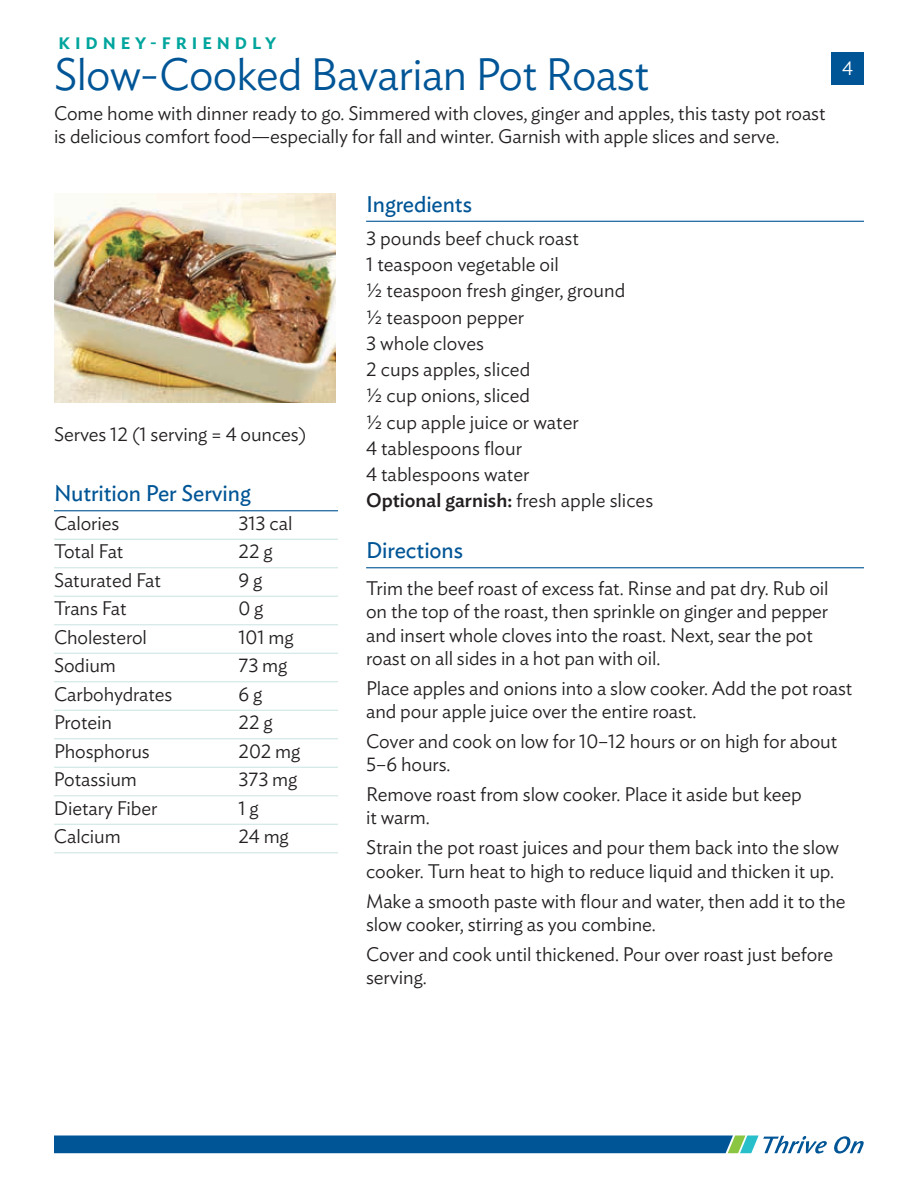
<style>
.page{position:relative;width:918px;height:1188px;background:#fff}
.page>*{position:absolute;margin:0;border:0;box-sizing:border-box;transform-origin:0 0}
.t1{font:300 45px "Ideal Sans";letter-spacing:-.015em;color:#005596}
.t2{font:22.5px "Ideal Sans";letter-spacing:-.005em;color:#005596}
.t3{font:300 19.5px/23.2px "Ideal Sans";letter-spacing:-.005em;color:#231f20}
.t4{font:300 19.5px "Ideal Sans";color:#fff}
.t5{font:600 16.5px "Ideal Sans";letter-spacing:.3em;color:#00a59d}
.s1{font-weight:500}
</style>
<div class="page">
<svg style="left:834px;top:1136px;width:30px;height:18px"></svg>
<svg style="left:54px;top:1136px;width:773px;height:18px;background:#1e6aa1"></svg>
<div style="left:831px;top:52px;width:32px;height:33px;background:#005596"></div>
<hr style="left:366px;top:221px;width:498px;height:1px;background:#005596">
<hr style="left:54px;top:510px;width:284px;height:1px;background:#005596">
<hr style="left:54px;top:539px;width:284px;height:1px;background:#cfe7e5">
<hr style="left:54px;top:567px;width:284px;height:1px;background:#cfe7e5">
<hr style="left:54px;top:596px;width:284px;height:1px;background:#cfe7e5">
<hr style="left:54px;top:624px;width:284px;height:1px;background:#cfe7e5">
<hr style="left:54px;top:653px;width:284px;height:1px;background:#cfe7e5">
<hr style="left:54px;top:681px;width:284px;height:1px;background:#cfe7e5">
<hr style="left:54px;top:710px;width:284px;height:1px;background:#cfe7e5">
<hr style="left:54px;top:738px;width:284px;height:1px;background:#cfe7e5">
<hr style="left:54px;top:767px;width:284px;height:1px;background:#cfe7e5">
<hr style="left:54px;top:795px;width:284px;height:1px;background:#cfe7e5">
<hr style="left:54px;top:824px;width:284px;height:1px;background:#cfe7e5">
<hr style="left:54px;top:852px;width:284px;height:1px;background:#cfe7e5">
<hr style="left:366px;top:567px;width:498px;height:1px;background:#005596">
<img style="left:55px;top:194px;width:281px;height:208px">
<p class="t5" style="left:58px;top:30px;width:219px">KIDNEY-FRIENDLY</p>
<h1 class="t1" style="left:54px;top:40px;width:597px">Slow-Cooked Bavarian Pot Roast</h1>
<p class="t3" style="left:54px;top:100px;width:773px">Come home with dinner ready to go. Simmered with cloves, ginger and apples, this tasty pot roast is delicious comfort food—especially for fall and winter. Garnish with apple slices and serve.</p>
<p class="t4" style="left:842px;top:54px;width:12px">4</p>
<p class="t3" style="left:54px;top:421px;width:254px">Serves 12 (1 serving = 4 ounces)</p>
<p class="t2" style="left:54px;top:476px;width:198px">Nutrition Per Serving</p>
<p class="t3" style="left:54px;top:510px;width:67px">Calories</p>
<p class="t3" style="left:239px;top:510px;width:55px">313 cal</p>
<p class="t3" style="left:54px;top:538px;width:71px">Total Fat</p>
<p class="t3" style="left:239px;top:538px;width:36px">22 g</p>
<p class="t3" style="left:54px;top:567px;width:109px">Saturated Fat</p>
<p class="t3" style="left:239px;top:567px;width:25px">9 g</p>
<p class="t3" style="left:54px;top:595px;width:74px">Trans Fat</p>
<p class="t3" style="left:239px;top:595px;width:26px">0 g</p>
<p class="t3" style="left:54px;top:624px;width:94px">Cholesterol</p>
<p class="t3" style="left:239px;top:624px;width:57px">101 mg</p>
<p class="t3" style="left:54px;top:652px;width:63px">Sodium</p>
<p class="t3" style="left:239px;top:652px;width:50px">73 mg</p>
<p class="t3" style="left:54px;top:681px;width:120px">Carbohydrates</p>
<p class="t3" style="left:239px;top:681px;width:25px">6 g</p>
<p class="t3" style="left:54px;top:709px;width:60px">Protein</p>
<p class="t3" style="left:239px;top:709px;width:36px">22 g</p>
<p class="t3" style="left:54px;top:738px;width:97px">Phosphorus</p>
<p class="t3" style="left:239px;top:738px;width:63px">202 mg</p>
<p class="t3" style="left:54px;top:766px;width:84px">Potassium</p>
<p class="t3" style="left:239px;top:766px;width:60px">373 mg</p>
<p class="t3" style="left:54px;top:795px;width:105px">Dietary Fiber</p>
<p class="t3" style="left:239px;top:795px;width:22px">1 g</p>
<p class="t3" style="left:54px;top:823px;width:68px">Calcium</p>
<p class="t3" style="left:239px;top:823px;width:52px">24 mg</p>
<p class="t2" style="left:366px;top:187px;width:107px">Ingredients</p>
<p class="t3" style="left:366px;top:223px;width:289px;line-height:26.2px">3 pounds beef chuck roast<br>1 teaspoon vegetable oil<br>½ teaspoon fresh ginger, ground<br>½ teaspoon pepper<br>3 whole cloves<br>2 cups apples, sliced<br>½ cup onions, sliced<br>½ cup apple juice or water<br>4 tablespoons flour<br>4 tablespoons water<br><span class="s1">Optional garnish:</span> fresh apple slices</p>
<p class="t2" style="left:366px;top:533px;width:98px">Directions</p>
<p class="t3" style="left:366px;top:575px;width:464px">Trim the beef roast of excess fat. Rinse and pat dry. Rub oil on the top of the roast, then sprinkle on ginger and pepper and insert whole cloves into the roast. Next, sear the pot roast on all sides in a hot pan with oil.</p>
<p class="t3" style="left:366px;top:675px;width:488px">Place apples and onions into a slow cooker. Add the pot roast and pour apple juice over the entire roast.</p>
<p class="t3" style="left:366px;top:728px;width:473px">Cover and cook on low for 10–12 hours or on high for about<br>5–6 hours.</p>
<p class="t3" style="left:366px;top:781px;width:437px">Remove roast from slow cooker. Place it aside but keep it warm.</p>
<p class="t3" style="left:366px;top:834px;width:474px">Strain the pot roast juices and pour them back into the slow cooker. Turn heat to high to reduce liquid and thicken it up.</p>
<p class="t3" style="left:366px;top:888px;width:481px">Make a smooth paste with flour and water, then add it to the slow cooker, stirring as you combine.</p>
<p class="t3" style="left:366px;top:941px;width:469px">Cover and cook until thickened. Pour over roast just before serving.</p>
</div>
